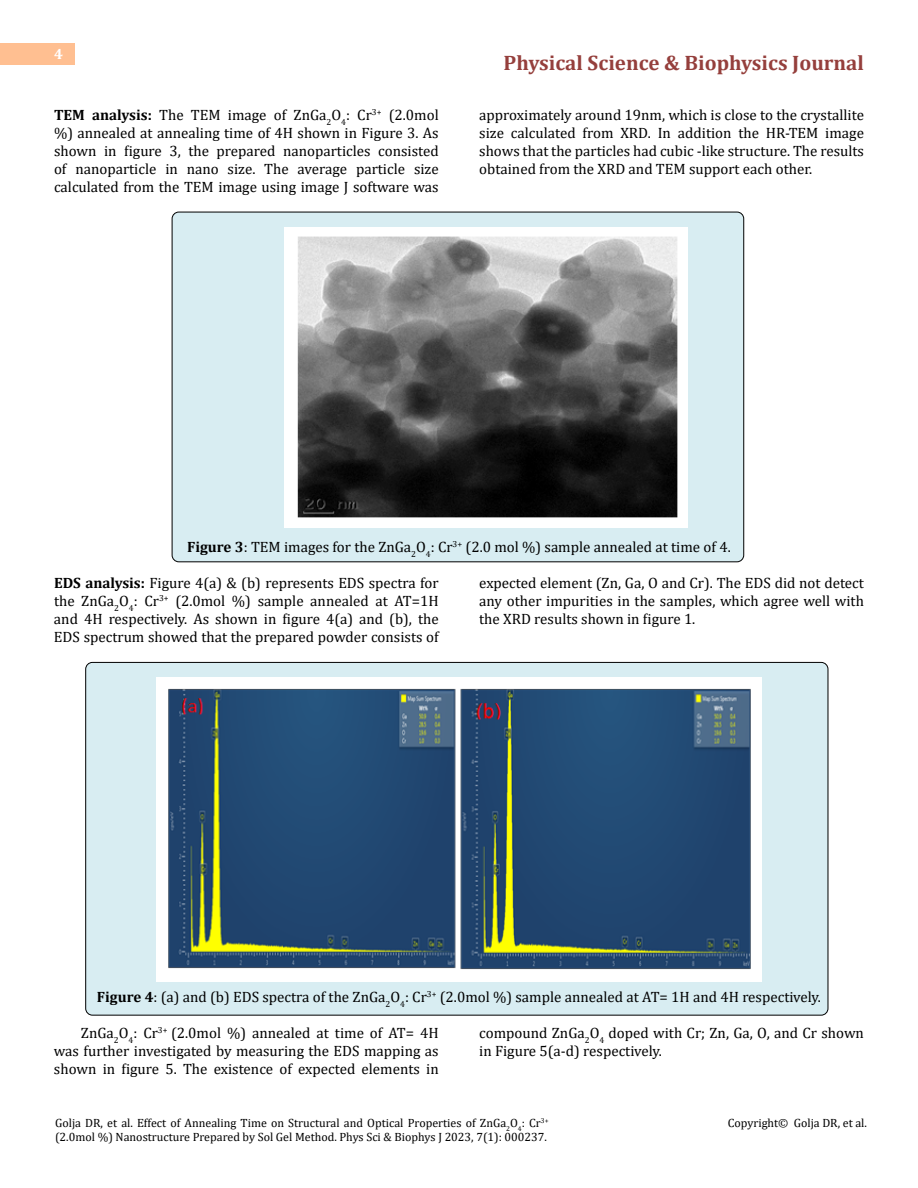
<style>
.page{position:relative;width:918px;height:1188px;background:#fff}
.page>*{position:absolute;margin:0;border:0;box-sizing:border-box;transform-origin:0 0}
.t1{font:700 21px "Cambria";color:#953f3c}
.t2{font:15px/18px "Cambria";color:#000;text-align:justify}
.t3{font:700 15px "Cambria";color:#fff}
.t4{font:12px/14.4px "Cambria";color:#000}
.s1{font-weight:700}
</style>
<div class="page">
<div style="left:0;top:43px;width:75px;height:21px;background:#ffbf91"></div>
<div style="left:86px;top:662px;width:742px;height:353px;background:#d8edf2;border-radius:7px"></div>
<div style="left:172px;top:212px;width:572px;height:350px;background:#d8edf2;border-radius:7px"></div>
<img style="left:285px;top:228px;width:402px;height:299px">
<img style="left:156px;top:678px;width:606px;height:304px">
<p class="t3" style="left:54px;top:44px;width:10px">4</p>
<h1 class="t1" style="left:504px;top:48px;width:362px">Physical Science &amp; Biophysics Journal</h1>
<p class="t2" style="left:54px;top:105px;width:386px"><span class="s1">TEM analysis:</span> The TEM image of ZnGa<sub>2</sub>O<sub>4</sub>: Cr<sup>3+</sup> (2.0mol %) annealed at annealing time of 4H shown in Figure 3. As shown in figure 3, the prepared nanoparticles consisted of nanoparticle in nano size. The average particle size calculated from the TEM image using image J software was</p>
<p class="t2" style="left:479px;top:105px;width:386px">approximately around 19nm, which is close to the crystallite size calculated from XRD. In addition the HR-TEM image shows that the particles had cubic -like structure. The results obtained from the XRD and TEM support each other.</p>
<p class="t2" style="left:187px;top:537px;width:545px"><span class="s1">Figure 3</span>: TEM images for the ZnGa<sub>2</sub>O<sub>4</sub>: Cr<sup>3+</sup> (2.0 mol %) sample annealed at time of 4.</p>
<p class="t2" style="left:54px;top:573px;width:386px"><span class="s1">EDS analysis:</span> Figure 4(a) &amp; (b) represents EDS spectra for the ZnGa<sub>2</sub>O<sub>4</sub>: Cr<sup>3+</sup> (2.0mol %) sample annealed at AT=1H and 4H respectively. As shown in figure 4(a) and (b), the EDS spectrum showed that the prepared powder consists of</p>
<p class="t2" style="left:479px;top:573px;width:386px">expected element (Zn, Ga, O and Cr). The EDS did not detect any other impurities in the samples, which agree well with the XRD results shown in figure 1.</p>
<p class="t2" style="left:97px;top:987px;width:726px"><span class="s1">Figure 4</span>: (a) and (b) EDS spectra of the ZnGa<sub>2</sub>O<sub>4</sub>: Cr<sup>3+</sup> (2.0mol %) sample annealed at AT= 1H and 4H respectively.</p>
<p class="t2" style="left:54px;top:1023px;width:386px;text-indent:27px">ZnGa<sub>2</sub>O<sub>4</sub>: Cr<sup>3+</sup> (2.0mol %) annealed at time of AT= 4H was further investigated by measuring the EDS mapping as shown in figure 5. The existence of expected elements in</p>
<p class="t2" style="left:479px;top:1023px;width:386px">compound ZnGa<sub>2</sub>O<sub>4</sub> doped with Cr; Zn, Ga, O, and Cr shown in Figure 5(a-d) respectively.</p>
<p class="t4" style="left:55px;top:1115px;width:495px">Golja DR, et al. Effect of Annealing Time on Structural and Optical Properties of ZnGa<sub>2</sub>O<sub>4</sub>: Cr<sup>3+ </sup>(2.0mol %) Nanostructure Prepared by Sol Gel Method. Phys Sci &amp; Biophys J 2023, 7(1): 000237.</p>
<p class="t4" style="left:728px;top:1115px;width:141px">Copyright© Golja DR, et al.</p>
</div>
